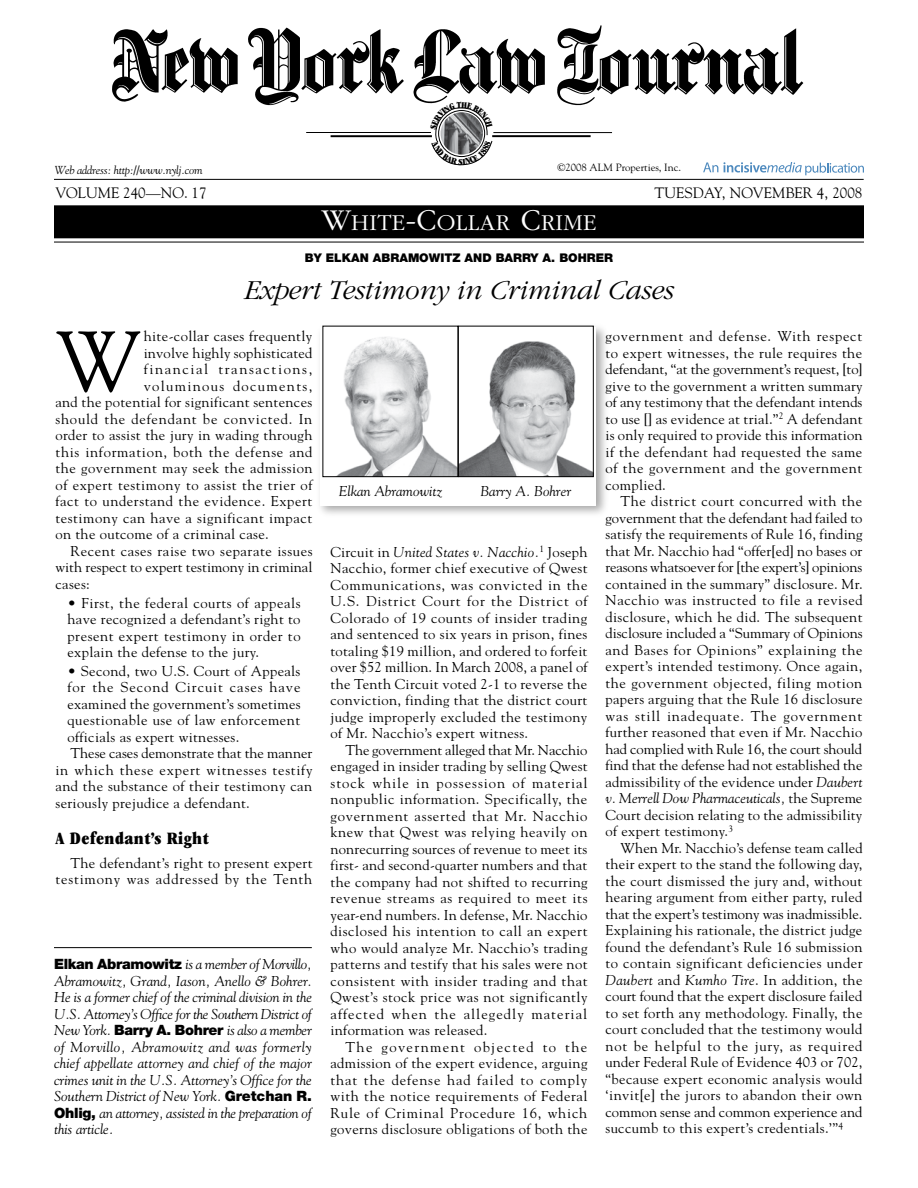
<style>
.page{position:relative;width:918px;height:1188px;background:#fff}
.page>*{position:absolute;margin:0;border:0;box-sizing:border-box;transform-origin:0 0}
.t1{font:84.6px "Goudy";color:#000}
.t2{font:italic 300 28.5px "ITC Garamond Std";letter-spacing:-.005em;color:#000}
.t3{font:300 23.55px "ITC Garamond Std";letter-spacing:.015em;color:#fff}
.t4{font:18px "ITC Garamond Std Ult Cond";letter-spacing:.025em;color:#000}
.t5{font:15px "Goudy";color:#000}
.t6{font:14.25px/16.5px "Goudy";letter-spacing:.025em;color:#000;text-align:justify}
.t7{font:italic 14.25px/16.5px "Goudy";color:#000;text-align:justify}
.t8{font:14.25px "Goudy";letter-spacing:.05em;color:#000}
.t9{font:14.25px "Goudy";letter-spacing:.005em;color:#000}
.t10{font:14.25px "Goudy";color:#000}
.t11{font:14.25px "Goudy";letter-spacing:.055em;color:#000}
.t12{font:14.25px "Goudy";letter-spacing:.065em;color:#000}
.t13{font:14.25px "Goudy";letter-spacing:.11em;color:#000}
.t14{font:14.25px "Goudy";letter-spacing:.09em;color:#000}
.t15{font:900 12px "Helvetica Neue LT Std";color:#000}
.t16{font:italic 11.55px "Goudy";letter-spacing:-.02em;color:#000}
.t17{font:10.5px "Goudy";color:#000}
.s1{font-size:31.5px}
.s2{font-family:"Helvetica Neue LT Std";font-weight:900;font-style:normal}
.s3{font-style:italic}
</style>
<div class="page">
<img style="left:112px;top:25px;width:692px;height:81px">
<hr style="left:331px;top:135px;width:101px;height:2px;background:#000">
<hr style="left:306px;top:132px;width:125px;height:1px;background:#000">
<hr style="left:493px;top:132px;width:119px;height:1px;background:#000">
<hr style="left:492px;top:135px;width:99px;height:2px;background:#000">
<div style="left:54px;top:205px;width:810px;height:33px;background:#000"></div>
<hr style="left:54px;top:242px;width:810px;height:1px;background:#000">
<hr style="left:54px;top:179px;width:810px;height:1px;background:#000">
<svg style="left:703px;top:162px;width:161px;height:13px"></svg>
<div style="left:314px;top:322px;width:296px;height:198px;background:#000;opacity:.35"></div>
<hr style="left:54px;top:947px;width:258px;height:1px;background:#000">
<div style="left:458px;top:476px;width:135px;height:30px;background:#fff"></div>
<div style="left:458px;top:326px;width:135px;height:151px;background:#fff"></div>
<img style="left:460px;top:341px;width:132px;height:134px">
<div style="left:458px;top:326px;width:136px;height:151px;border:1px solid #000"></div>
<div style="left:323px;top:476px;width:135px;height:30px;background:#fff"></div>
<img style="left:325px;top:328px;width:131px;height:147px">
<svg style="left:430px;top:101px;width:63px;height:64px"></svg>
<p class="t16" style="left:55px;top:163px;width:149px">Web address: http://www.nylj.com</p>
<p class="t17" style="left:557px;top:161px;width:125px">©2008 ALM Properties, Inc.</p>
<p class="t5" style="left:56px;top:184px;width:43px">Volume</p>
<p class="t5" style="left:123px;top:184px;width:85px">240—no. 17</p>
<p class="t5" style="left:655px;top:184px;width:12px">tuesda</p>
<p class="t5" style="left:714px;top:184px;width:28px">y, november</p>
<p class="t5" style="left:817px;top:184px;width:47px">4, 2008</p>
<h3 class="t3" style="left:321px;top:210px;width:277px"><span class="s1">W</span>HITE<span class="s1">-C</span>OLLAR <span class="s1">C</span>RIME</h3>
<p class="t15" style="left:305px;top:250px;width:310px">By Elkan Ab ramowitz and Barry A. Bohrer</p>
<h2 class="t2" style="left:244px;top:275px;width:431px">Expert Testimony in Criminal Cases</h2>
<h1 class="t1" style="left:56px;top:309px;width:88px">W</h1>
<p class="t6" style="left:144px;top:328px;width:170px">hite-collar cases frequently</p>
<p class="t6" style="left:144px;top:344px;width:170px">involve highly sophisticated</p>
<p class="t13" style="left:144px;top:361px;width:170px">financial transactions,</p>
<p class="t14" style="left:144px;top:377px;width:170px">voluminous documents,</p>
<p class="t6" style="left:56px;top:394px;width:258px">and the potential for significant sentences</p>
<p class="t11" style="left:56px;top:410px;width:258px">should the defendant be convicted. In</p>
<p class="t6" style="left:56px;top:427px;width:258px">order to assist the jury in wading through</p>
<p class="t8" style="left:56px;top:443px;width:259px">this information, both the defense and</p>
<p class="t6" style="left:56px;top:460px;width:259px">the government may seek the admission</p>
<p class="t6" style="left:56px;top:476px;width:258px">of expert testimony to assist the trier of</p>
<p class="t6" style="left:56px;top:493px;width:258px">fact to understand the evidence. Expert</p>
<p class="t6" style="left:56px;top:509px;width:258px">testimony can have a significant impact</p>
<p class="t6" style="left:56px;top:526px;width:215px">on the outcome of a criminal case.</p>
<p class="t6" style="left:70px;top:542px;width:244px">Recent cases raise two separate issues</p>
<p class="t9" style="left:56px;top:559px;width:258px">with respect to expert testimony in criminal</p>
<p class="t6" style="left:56px;top:575px;width:36px">cases:</p>
<p class="t6" style="left:68px;top:594px;width:235px">• First, the federal courts of appeals have recognized a defendant’s right to present expert testimony in order to explain the defense to the jury.</p>
<p class="t6" style="left:68px;top:662px;width:234px">• Second, two U.S. Court of Appeals</p>
<p class="t12" style="left:68px;top:679px;width:235px">for the Second Circuit cases have</p>
<p class="t6" style="left:68px;top:695px;width:235px">examined the government’s sometimes</p>
<p class="t6" style="left:68px;top:712px;width:234px">questionable use of law enforcement</p>
<p class="t6" style="left:68px;top:728px;width:173px">officials as expert witnesses.</p>
<p class="t10" style="left:70px;top:745px;width:243px">These cases demonstrate that the manner</p>
<p class="t8" style="left:56px;top:761px;width:259px">in which these expert witnesses testify</p>
<p class="t6" style="left:56px;top:778px;width:258px">and the substance of their testimony can</p>
<p class="t6" style="left:56px;top:794px;width:196px">seriously prejudice a defendant.</p>
<p class="t4" style="left:56px;top:828px;width:155px">A Defendant’s Right</p>
<p class="t6" style="left:56px;top:854px;width:259px;text-align:right">The defendant’s right to present expert testimony was addressed by the Tenth</p>
<p class="t7" style="left:54px;top:955px;width:260px"><span class="s2">Elkan Abramowitz</span> is a member of Morvillo, Abramowitz, Grand, Iason, Anello &amp; Bohrer.<br>He is a former chief of the criminal division in the U.S. Attorney’s Office for the Southern District of New York. <span class="s2">Barry A. Bohrer</span> is also a member of Morvillo, Abramowitz and was formerly chief appellate attorney and chief of the major crimes unit in the U.S. Attorney’s Office for the Southern District of New York. <span class="s2">Gretchan R.<br>Ohlig,</span> an attorney, assisted in the preparation of this article.</p>
<p class="t7" style="left:339px;top:483px;width:105px">Elkan Abramowitz</p>
<p class="t7" style="left:480px;top:483px;width:92px">Barry A. Bohrer</p>
<p class="t6" style="left:331px;top:543px;width:259px">Circuit in <span class="s3">United States v. Nacchio.</span><sup>1</sup> Joseph Nacchio, former chief executive of Qwest Communications, was convicted in the U.S. District Court for the District of Colorado of 19 counts of insider trading and sentenced to six years in prison, fines totaling $19 million, and ordered to forfeit over $52 million. In March 2008, a panel of the Tenth Circuit voted 2-1 to reverse the conviction, finding that the district court judge improperly excluded the testimony of Mr. Nacchio’s expert witness.</p>
<p class="t6" style="left:331px;top:741px;width:259px;text-indent:15px">The government alleged that Mr. Nacchio engaged in insider trading by selling Qwest stock while in possession of material nonpublic information. Specifically, the government asserted that Mr. Nacchio knew that Qwest was relying heavily on nonrecurring sources of revenue to meet its first- and second-quarter numbers and that the company had not shifted to recurring revenue streams as required to meet its year-end numbers. In defense, Mr. Nacchio disclosed his intention to call an expert who would analyze Mr. Nacchio’s trading patterns and testify that his sales were not consistent with insider trading and that Qwest’s stock price was not significantly affected when the allegedly material information was released.</p>
<p class="t6" style="left:331px;top:1038px;width:259px;text-indent:15px">The government objected to the admission of the expert evidence, arguing that the defense had failed to comply with the notice requirements of Federal Rule of Criminal Procedure 16, which governs disclosure obligations of both the</p>
<p class="t6" style="left:606px;top:328px;width:259px">government and defense. With respect to expert witnesses, the rule requires the defendant, “at the government’s request, [to] give to the government a written summary of any testimony that the defendant intends to use [] as evidence at trial.”<sup>2</sup> A defendant is only required to provide this information if the defendant had requested the same of the government and the government complied.</p>
<p class="t6" style="left:606px;top:493px;width:259px;text-indent:15px">The district court concurred with the government that the defendant had failed to satisfy the requirements of Rule 16, finding that Mr. Nacchio had “offer[ed] no bases or reasons whatsoever for [the expert’s] opinions contained in the summary” disclosure. Mr.<br>Nacchio was instructed to file a revised disclosure, which he did. The subsequent disclosure included a “Summary of Opinions and Bases for Opinions” explaining the expert’s intended testimony. Once again, the government objected, filing motion papers arguing that the Rule 16 disclosure was still inadequate. The government further reasoned that even if Mr. Nacchio had complied with Rule 16, the court should find that the defense had not established the admissibility of the evidence under <span class="s3">Daubert v. Merrell Dow Pharmaceuticals,</span> the Supreme Court decision relating to the admissibility of expert testimony.<sup>3</sup></p>
<p class="t6" style="left:606px;top:839px;width:259px;text-indent:15px">When Mr. Nacchio’s defense team called their expert to the stand the following day, the court dismissed the jury and, without hearing argument from either party, ruled that the expert’s testimony was inadmissible.<br>Explaining his rationale, the district judge found the defendant’s Rule 16 submission to contain significant deficiencies under <span class="s3">Daubert</span> and <span class="s3">Kumho Tire</span>. In addition, the court found that the expert disclosure failed to set forth any methodology. Finally, the court concluded that the testimony would not be helpful to the jury, as required under Federal Rule of Evidence 403 or 702, “because expert economic analysis would ‘invit[e] the jurors to abandon their own common sense and common experience and succumb to this expert’s credentials.’”<sup>4</sup></p>
</div>
